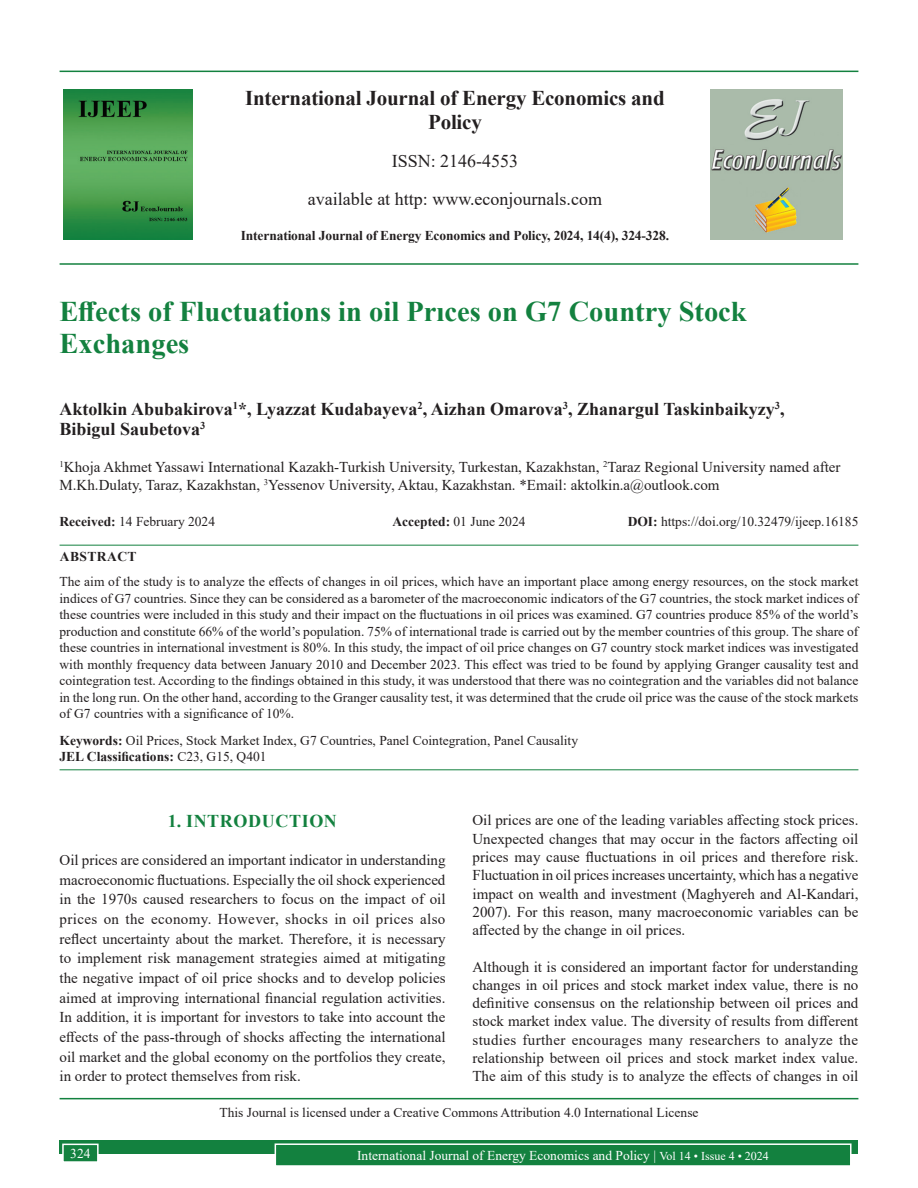
<style>
.page{position:relative;width:918px;height:1188px;background:#fff}
.page>*{position:absolute;margin:0;border:0;box-sizing:border-box;transform-origin:0 0}
.AT{font:700 28.5px/31.5px "Times New Roman";color:#13813f}
.JN{font:700 21px/24px "Times New Roman";letter-spacing:-.01em;color:#231f20;text-align:center}
.AU{font:700 18px/19.8px "Times New Roman";color:#231f20}
.ISSN{font:18px "Times New Roman";color:#231f20}
.t1{font:700 18px "Times New Roman";letter-spacing:.035em;color:#13813f}
.TX{font:15px/18.3px "Times New Roman";color:#231f20;text-align:justify}
.AFF{font:15px/18px "Times New Roman";color:#231f20}
.ABS{font:13.5px/16.5px "Times New Roman";color:#231f20;text-align:justify}
.KWD{font:13.5px/16.2px "Times New Roman";color:#231f20}
.His{font:13.5px "Times New Roman";color:#231f20}
.CCA{font:13.5px "Times New Roman";color:#231f20}
.Folio{font:13.5px "Times New Roman";color:#fff}
.JD{font:700 13.5px "Times New Roman";letter-spacing:-.01em;color:#231f20}
.ABSH{font:700 13.5px "Times New Roman";letter-spacing:.035em;color:#231f20}
.s1{font-weight:700}
.s2{font-size:12px}
</style>
<div class="page">
<div style="left:60px;top:1140px;width:798px;height:13px;background:#13813f"></div>
<div style="left:275px;top:1144px;width:576px;height:22px;background:#13813f"></div>
<div style="left:275px;top:1143px;width:577px;height:24px;border:2px solid #fff"></div>
<div style="left:63px;top:1144px;width:35px;height:18px;background:#13813f"></div>
<div style="left:62px;top:1144px;width:37px;height:19px;border:2px solid #fff"></div>
<hr style="left:60px;top:71px;width:798px;height:1px;background:#13813f">
<hr style="left:60px;top:263px;width:798px;height:2px;background:#13813f">
<img style="left:64px;top:89px;width:129px;height:151px">
<img style="left:711px;top:89px;width:132px;height:150px">
<hr style="left:60px;top:545px;width:798px;height:1px;background:#13813f">
<hr style="left:60px;top:769px;width:798px;height:1px;background:#13813f">
<hr style="left:60px;top:1098px;width:798px;height:1px;background:#13813f">
<p class="JN" style="left:245px;top:85px;width:421px">International Journal of Energy Economics and<br>Policy</p>
<p class="ISSN" style="left:392px;top:148px;width:128px">ISSN: 2146-4553</p>
<p class="ISSN" style="left:308px;top:186px;width:296px">available at http: www.econjournals.com</p>
<p class="JD" style="left:241px;top:226px;width:430px">International Journal of Energy Economics and Policy, 2024, 14(4), 324-328.</p>
<p class="AT" style="left:60px;top:295px;width:689px">Effects of Fluctuations in oil Prıces on G7 Country Stock<br>Exchanges</p>
<p class="AU" style="left:60px;top:398px;width:727px">Aktolkin Abubakirova<sup>1</sup>*, Lyazzat Kudabayeva<sup>2</sup>, Aizhan Omarova<sup>3</sup>, Zhanargul Taskinbaikyzy<sup>3</sup>,<br>Bibigul Saubetova<sup>3</sup></p>
<p class="AFF" style="left:60px;top:458px;width:783px"><sup>1</sup>Khoja Akhmet Yassawi International Kazakh-Turkish University, Turkestan, Kazakhstan, <sup>2</sup>Taraz Regional University named after<br>M.Kh.Dulaty, Taraz, Kazakhstan, <sup>3</sup>Yessenov University, Aktau, Kazakhstan. *Email: aktolkin.a@outlook.com</p>
<p class="His" style="left:60px;top:512px;width:157px"><span class="s1">Received:</span> 14 February 2024</p>
<p class="His" style="left:392px;top:512px;width:135px"><span class="s1">Accepted:</span> 01 June 2024</p>
<p class="His" style="left:628px;top:512px;width:232px"><span class="s1">DOI:</span> https://doi.org/10.32479/ijeep.16185</p>
<p class="ABSH" style="left:60px;top:547px;width:78px">ABSTRACT</p>
<p class="ABS" style="left:60px;top:573px;width:800px">The aim of the study is to analyze the effects of changes in oil prices, which have an important place among energy resources, on the stock market indices of G7 countries. Since they can be considered as a barometer of the macroeconomic indicators of the G7 countries, the stock market indices of these countries were included in this study and their impact on the fluctuations in oil prices was examined. G7 countries produce 85% of the world’s production and constitute 66% of the world’s population. 75% of international trade is carried out by the member countries of this group. The share of these countries in international investment is 80%. In this study, the impact of oil price changes on G7 country stock market indices was investigated with monthly frequency data between January 2010 and December 2023. This effect was tried to be found by applying Granger causality test and cointegration test. According to the findings obtained in this study, it was understood that there was no cointegration and the variables did not balance in the long run. On the other hand, according to the Granger causality test, it was determined that the crude oil price was the cause of the stock markets of G7 countries with a significance of 10%.</p>
<p class="KWD" style="left:60px;top:732px;width:520px"><span class="s1">Keywords:</span> Oil Prices, Stock Market Index, G7 Countries, Panel Cointegration, Panel Causality<br><span class="s1">JEL Classifications:</span> C23, G15, Q401</p>
<h1 class="t1" style="left:168px;top:808px;width:171px">1. INTRODUCTION</h1>
<p class="TX" style="left:60px;top:849px;width:388px;line-height:19.6px">Oil prices are considered an important indicator in understanding macroeconomic fluctuations. Especially the oil shock experienced in the 1970s caused researchers to focus on the impact of oil prices on the economy. However, shocks in oil prices also reflect uncertainty about the market. Therefore, it is necessary to implement risk management strategies aimed at mitigating the negative impact of oil price shocks and to develop policies aimed at improving international financial regulation activities.<br>In addition, it is important for investors to take into account the effects of the pass-through of shocks affecting the international oil market and the global economy on the portfolios they create, in order to protect themselves from risk.</p>
<p class="TX" style="left:472px;top:811px;width:388px">Oil prices are one of the leading variables affecting stock prices.<br>Unexpected changes that may occur in the factors affecting oil prices may cause fluctuations in oil prices and therefore risk.<br>Fluctuation in oil prices increases uncertainty, which has a negative impact on wealth and investment (Maghyereh and Al-Kandari, 2007). For this reason, many macroeconomic variables can be affected by the change in oil prices.</p>
<p class="TX" style="left:472px;top:957px;width:387px">Although it is considered an important factor for understanding changes in oil prices and stock market index value, there is no definitive consensus on the relationship between oil prices and stock market index value. The diversity of results from different studies further encourages many researchers to analyze the relationship between oil prices and stock market index value.<br>The aim of this study is to analyze the effects of changes in oil</p>
<p class="CCA" style="left:219px;top:1103px;width:481px">This Journal is licensed under a Creative Commons Attribution 4.0 International License</p>
<p class="Folio" style="left:70px;top:1144px;width:22px">324</p>
<p class="Folio" style="left:357px;top:1146px;width:413px">International Journal of Energy Economics and Policy | <span class="s2">Vol 14 • Issue 4 • 2024</span></p>
</div>
